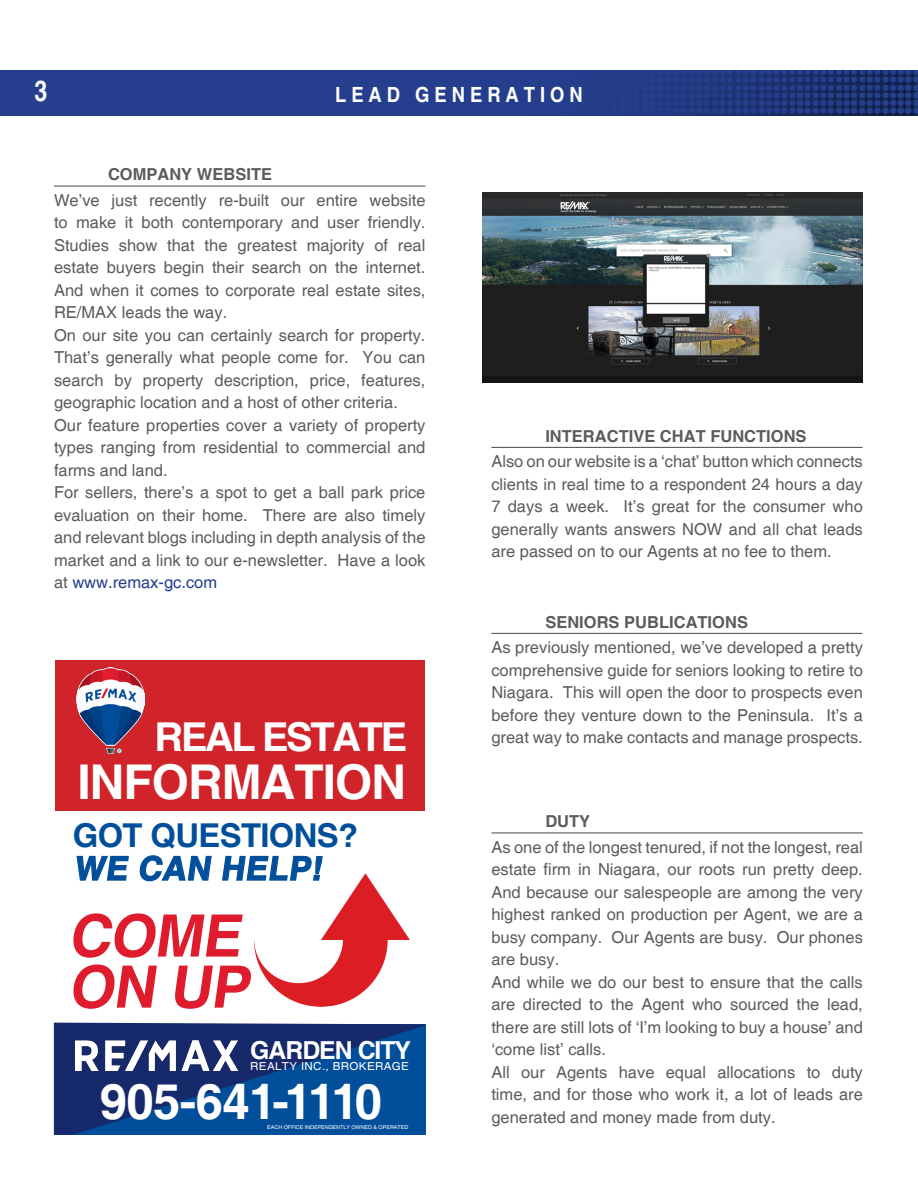
<style>
.page{position:relative;width:918px;height:1188px;background:#fff}
.page>*{position:absolute;margin:0;border:0;box-sizing:border-box;transform-origin:0 0}
.t1{font:700 58.5px/51px "Helvetica";color:#df1c2d}
.t2{font:700 48.9px "Helvetica";letter-spacing:-.01em;color:#fff}
.t3{font:700 48px "Helvetica";letter-spacing:-.02em;color:#fff}
.t4{font:700 39.75px "Helvetica";letter-spacing:-.06em;color:#fff}
.t5{font:700 32.85px/33.3px "Helvetica";letter-spacing:-.02em;color:#014e9b}
.t6{font:700 condensed 28.5px "Helvetica";color:#fff}
.t7{font:700 24.75px "Helvetica";letter-spacing:-.04em;color:#fff}
.t8{font:700 condensed 20.85px "Helvetica";letter-spacing:.22em;color:#fff;scale:1.08 1}
.t9{font:16.5px/22.5px "Helvetica";color:#5c5c5f;text-align:justify}
.t10{font:700 16.5px "Helvetica";color:#5c5c5f}
.t11{font:10.95px "Helvetica";letter-spacing:.03em;color:#fff;scale:1.05 1}
.t12{font:5.25px "Helvetica";letter-spacing:-.01em;color:#fff;scale:1.05 1}
.s1{color:#253f8e}
</style>
<div class="page">
<div style="left:0;top:70px;width:918px;height:46px;background:#253f8e"></div>
<img style="left:624px;top:70px;width:294px;height:46px">
<hr style="left:54px;top:185px;width:371px;height:2px;background:#5c5c5f">
<hr style="left:491px;top:447px;width:371px;height:1px;background:#5c5c5f">
<hr style="left:491px;top:633px;width:371px;height:1px;background:#5c5c5f">
<hr style="left:491px;top:832px;width:372px;height:1px;background:#5c5c5f">
<img style="left:483px;top:193px;width:379px;height:189px">
<img style="left:254px;top:873px;width:155px;height:134px">
<div style="left:56px;top:660px;width:369px;height:151px;background:#d1232a"></div>
<svg style="left:76px;top:855px;width:53px;height:26px"></svg>
<svg style="left:139px;top:855px;width:73px;height:27px"></svg>
<svg style="left:222px;top:855px;width:101px;height:26px"></svg>
<svg style="left:54px;top:1023px;width:371px;height:112px;background:#0c3e85"></svg>
<img style="left:77px;top:668px;width:68px;height:86px">
<img style="left:75px;top:1040px;width:169px;height:30px">
<p class="t6" style="left:34px;top:74px;width:14px">3</p>
<p class="t8" style="left:335px;top:82px;width:231px">LEAD GENERATION</p>
<p class="t10" style="left:108px;top:165px;width:166px">COMPANY WEBSITE</p>
<p class="t9" style="left:54px;top:190px;width:373px">We’ve just recently re-built our entire website to make it both contemporary and user friendly.<br>Studies show that the greatest majority of real estate buyers begin their search on the internet.<br>And when it comes to corporate real estate sites, RE/MAX leads the way.</p>
<p class="t9" style="left:54px;top:325px;width:373px">On our site you can certainly search for property.<br>That’s generally what people come for. You can search by property description, price, features, geographic location and a host of other criteria.</p>
<p class="t9" style="left:54px;top:415px;width:373px">Our feature properties cover a variety of property types ranging from residential to commercial and farms and land.</p>
<p class="t9" style="left:54px;top:482px;width:373px">For sellers, there’s a spot to get a ball park price evaluation on their home. There are also timely and relevant blogs including in depth analysis of the market and a link to our e-newsletter. Have a look at <span class="s1">www.remax-gc.com</span></p>
<p class="t4" style="left:155px;top:713px;width:254px">REAL ESTATE</p>
<p class="t3" style="left:77px;top:753px;width:330px">INFORMATION</p>
<p class="t5" style="left:73px;top:820px;width:287px">GOT QUESTIONS?<br>WE CAN HELP!</p>
<p class="t1" style="left:68px;top:913px;width:193px">COME<br>ON UP</p>
<p class="t7" style="left:250px;top:1035px;width:162px">GARDEN CITY</p>
<p class="t11" style="left:250px;top:1059px;width:153px">REALTY INC., BROKERAGE</p>
<p class="t2" style="left:100px;top:1072px;width:284px">905-641-1110</p>
<p class="t12" style="left:267px;top:1124px;width:136px">EACH OFFICE INDEPENDENTLY OWNED &amp; OPERATED</p>
<p class="t10" style="left:545px;top:426px;width:263px">INTERACTIVE CHAT FUNCTIONS</p>
<p class="t9" style="left:491px;top:451px;width:373px">Also on our website is a ‘chat’ button which connects clients in real time to a respondent 24 hours a day 7 days a week. It’s great for the consumer who generally wants answers NOW and all chat leads are passed on to our Agents at no fee to them.</p>
<p class="t10" style="left:545px;top:612px;width:204px">SENIORS PUBLICATIONS</p>
<p class="t9" style="left:491px;top:637px;width:373px">As previously mentioned, we’ve developed a pretty comprehensive guide for seniors looking to retire to Niagara. This will open the door to prospects even before they venture down to the Peninsula. It’s a great way to make contacts and manage prospects.</p>
<p class="t10" style="left:545px;top:811px;width:46px">DUTY</p>
<p class="t9" style="left:491px;top:836px;width:373px">As one of the longest tenured, if not the longest, real estate firm in Niagara, our roots run pretty deep.<br>And because our salespeople are among the very highest ranked on production per Agent, we are a busy company. Our Agents are busy. Our phones are busy.</p>
<p class="t9" style="left:491px;top:971px;width:373px">And while we do our best to ensure that the calls are directed to the Agent who sourced the lead, there are still lots of ‘I’m looking to buy a house’ and ‘come list’ calls.</p>
<p class="t9" style="left:491px;top:1061px;width:373px">All our Agents have equal allocations to duty time, and for those who work it, a lot of leads are generated and money made from duty.</p>
</div>
